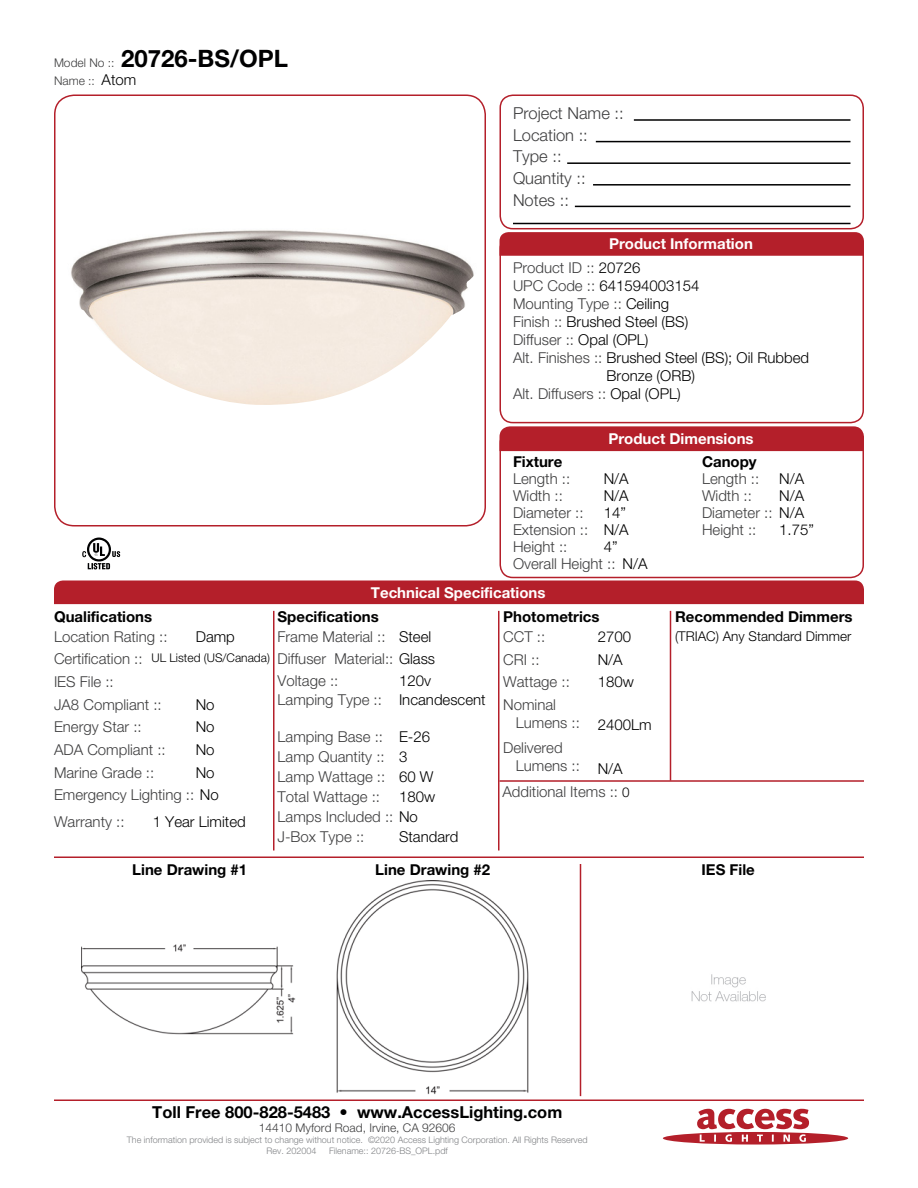
<style>
.page{position:relative;width:918px;height:1188px;background:#fff}
.page>*{position:absolute;margin:0;border:0;box-sizing:border-box;transform-origin:0 0}
.t1{font:700 24px "Helvetica Neue LT Std";color:#000001}
.Left_Justify{font:300 16.5px "Helvetica Neue LT Std";color:#3e3e3f}
.t2{font:700 16.5px "Helvetica Neue LT Std";color:#000001}
.Left_Justify-2{font:300 15px/18px "Helvetica Neue LT Std";color:#3e3e3f}
.Left_Justify-3{font:300 15px/18px "Helvetica Neue LT Std";color:#000001}
.Left_Justify-4{font:700 15px "Helvetica Neue LT Std";color:#000001}
.t3{font:700 15px "Helvetica Neue LT Std";color:#fff}
.Left_Justify-5{font:300 13.5px "Helvetica Neue LT Std";color:#000001}
.t4{font:300 12px "Helvetica Neue LT Std";color:#3e3e3f}
.Left_Justify-6{font:300 12px "Helvetica Neue LT Std";color:#000001}
.t5{font:300 9px "Helvetica Neue LT Std";color:#808285}
.s1{font-weight:300;font-size:12px;color:#3e3e3f}
.s2{font-size:15px;color:#000001}
.s3{color:#000001}
.s4{color:#3e3e3f}
.s5{font-size:13.5px;color:#000001}
</style>
<div class="page">
<svg style="left:663px;top:1109px;width:185px;height:36px"></svg>
<div style="left:499px;top:94px;width:365px;height:135px;border:2px solid #b41f2a;border-radius:13px"></div>
<div style="left:499px;top:235px;width:365px;height:188px;border:2px solid #b41f2a;border-radius:13px"></div>
<div style="left:499px;top:430px;width:365px;height:148px;border:2px solid #b41f2a;border-radius:13px"></div>
<hr style="left:634px;top:119px;width:217px;height:2px;background:#000001">
<hr style="left:596px;top:141px;width:254px;height:1px;background:#000001">
<hr style="left:593px;top:184px;width:258px;height:2px;background:#000001">
<hr style="left:567px;top:162px;width:283px;height:2px;background:#000001">
<hr style="left:575px;top:206px;width:275px;height:1px;background:#000001">
<hr style="left:513px;top:223px;width:337px;height:1px;background:#000001">
<svg style="left:500px;top:232px;width:364px;height:24px;background:#b5232d"></svg>
<div style="left:500px;top:426px;width:364px;height:25px;background:#b41f2a"></div>
<div style="left:54px;top:580px;width:810px;height:24px;background:#b41f2a"></div>
<hr style="left:54px;top:856px;width:810px;height:2px;background:#b41f2a">
<hr style="left:54px;top:1100px;width:810px;height:1px;background:#b41f2a">
<hr style="left:670px;top:611px;width:1px;height:170px;background:#b41f2a">
<hr style="left:580px;top:864px;width:1px;height:232px;background:#b41f2a">
<hr style="left:498px;top:611px;width:2px;height:239px;background:#b41f2a">
<hr style="left:273px;top:611px;width:1px;height:239px;background:#b41f2a">
<div style="left:54px;top:94px;width:432px;height:432px;border:2px solid #b41f2a;border-radius:20px"></div>
<hr style="left:500px;top:780px;width:364px;height:2px;background:#b41f2a">
<img style="left:71px;top:216px;width:413px;height:191px">
<svg style="left:82px;top:538px;width:39px;height:32px"></svg>
<img style="left:82px;top:944px;width:214px;height:91px">
<img style="left:336px;top:881px;width:193px;height:214px">
<img style="left:691px;top:974px;width:75px;height:28px">
<p class="t1" style="left:54px;top:44px;width:235px"><span class="s1">Model No ::</span> 20726-BS/OPL</p>
<p class="t4" style="left:54px;top:73px;width:84px">Name :: <span class="s2">Atom</span></p>
<p class="Left_Justify" style="left:513px;top:103px;width:112px">Project Name ::</p>
<p class="Left_Justify" style="left:513px;top:125px;width:76px">Location ::</p>
<p class="Left_Justify" style="left:513px;top:146px;width:50px">Type ::</p>
<p class="Left_Justify" style="left:513px;top:168px;width:74px">Quantity ::</p>
<p class="Left_Justify" style="left:513px;top:190px;width:57px">Notes ::</p>
<p class="t3" style="left:609px;top:235px;width:145px">Product Information</p>
<p class="Left_Justify-2" style="left:513px;top:259px;width:129px">Product ID :: <span class="s3">20726</span></p>
<p class="Left_Justify-3" style="left:513px;top:277px;width:188px"><span class="s4">UPC Code ::</span> 641594003154</p>
<p class="Left_Justify-2" style="left:513px;top:295px;width:158px">Mounting Type :: <span class="s3">Ceiling</span></p>
<p class="Left_Justify-3" style="left:513px;top:313px;width:177px"><span class="s4">Finish ::</span> Brushed Steel (BS)</p>
<p class="Left_Justify-2" style="left:513px;top:331px;width:137px">Diffuser :: <span class="s3">Opal (OPL)</span></p>
<p class="Left_Justify-3" style="left:607px;top:349px;width:204px;text-indent:-94px"><span class="s4">Alt. Finishes ::</span> Brushed Steel (BS); Oil Rubbed<br>Bronze (ORB)</p>
<p class="Left_Justify-2" style="left:513px;top:385px;width:169px">Alt. Diffusers :: <span class="s3">Opal (OPL)</span></p>
<p class="t3" style="left:608px;top:429px;width:147px">Product Dimensions</p>
<p class="Left_Justify-4" style="left:513px;top:453px;width:51px">Fixture</p>
<p class="Left_Justify-4" style="left:702px;top:453px;width:56px">Canopy</p>
<p class="Left_Justify-2" style="left:513px;top:470px;width:59px">Length ::</p>
<p class="Left_Justify-3" style="left:604px;top:470px;width:27px">N/A</p>
<p class="Left_Justify-2" style="left:702px;top:470px;width:59px">Length ::</p>
<p class="Left_Justify-3" style="left:779px;top:470px;width:27px">N/A</p>
<p class="Left_Justify-2" style="left:513px;top:487px;width:51px">Width ::</p>
<p class="Left_Justify-2" style="left:513px;top:537px;width:56px">Height ::</p>
<p class="Left_Justify-3" style="left:604px;top:487px;width:27px">N/A</p>
<p class="Left_Justify-3" style="left:604px;top:537px;width:15px">4”</p>
<p class="Left_Justify-3" style="left:779px;top:487px;width:27px">N/A</p>
<p class="Left_Justify-2" style="left:702px;top:487px;width:51px">Width ::</p>
<p class="Left_Justify-3" style="left:604px;top:503px;width:24px">14”</p>
<p class="Left_Justify-2" style="left:702px;top:503px;width:104px">Diameter :: <span class="s3">N/A</span></p>
<p class="Left_Justify-3" style="left:604px;top:520px;width:27px">N/A</p>
<p class="Left_Justify-3" style="left:779px;top:520px;width:36px">1.75”</p>
<p class="Left_Justify-2" style="left:513px;top:503px;width:72px">Diameter ::</p>
<p class="Left_Justify-2" style="left:513px;top:520px;width:77px">Extension ::</p>
<p class="Left_Justify-2" style="left:702px;top:520px;width:56px">Height ::</p>
<p class="Left_Justify-2" style="left:513px;top:554px;width:104px">Overall Height ::</p>
<p class="Left_Justify-3" style="left:622px;top:554px;width:27px">N/A</p>
<p class="t3" style="left:371px;top:583px;width:176px">Technical Specifications</p>
<p class="Left_Justify-4" style="left:54px;top:607px;width:100px">Qualifications</p>
<p class="Left_Justify-4" style="left:503px;top:607px;width:98px">Photometrics</p>
<p class="Left_Justify-4" style="left:675px;top:607px;width:179px">Recommended Dimmers</p>
<p class="Left_Justify-4" style="left:278px;top:607px;width:103px">Specifications</p>
<p class="Left_Justify-3" style="left:399px;top:627px;width:34px">Steel</p>
<p class="Left_Justify-3" style="left:399px;top:671px;width:33px">120v</p>
<p class="Left_Justify-3" style="left:196px;top:627px;width:41px">Damp</p>
<p class="Left_Justify-3" style="left:598px;top:627px;width:35px">2700</p>
<p class="Left_Justify-5" style="left:675px;top:628px;width:178px">(TRIAC) Any Standard Dimmer</p>
<p class="Left_Justify-3" style="left:598px;top:650px;width:27px">N/A</p>
<p class="Left_Justify-3" style="left:598px;top:673px;width:38px">180w</p>
<p class="Left_Justify-3" style="left:598px;top:716px;width:55px">2400Lm</p>
<p class="Left_Justify-3" style="left:598px;top:759px;width:27px">N/A</p>
<p class="Left_Justify-2" style="left:54px;top:627px;width:115px">Location Rating ::</p>
<p class="Left_Justify-2" style="left:503px;top:627px;width:43px">CCT ::</p>
<p class="Left_Justify-2" style="left:503px;top:650px;width:38px">CRI ::</p>
<p class="Left_Justify-2" style="left:503px;top:673px;width:68px">Wattage ::</p>
<p class="Left_Justify-2" style="left:516px;top:695px;width:66px;text-indent:-13px">Nominal<br>Lumens ::</p>
<p class="Left_Justify-2" style="left:516px;top:738px;width:66px;text-indent:-13px">Delivered<br>Lumens ::</p>
<p class="Left_Justify-2" style="left:278px;top:627px;width:110px">Frame Material ::</p>
<p class="Left_Justify-2" style="left:278px;top:671px;width:62px">Voltage ::</p>
<p class="Left_Justify-2" style="left:54px;top:650px;width:90px">Certification ::</p>
<p class="Left_Justify-2" style="left:54px;top:695px;width:109px">JA8 Compliant ::</p>
<p class="Left_Justify-2" style="left:278px;top:650px;width:159px">Diffuser Material:: <span class="s3">Glass</span></p>
<p class="Left_Justify-2" style="left:278px;top:691px;width:106px">Lamping Type ::</p>
<p class="Left_Justify-2" style="left:278px;top:727px;width:107px">Lamping Base ::</p>
<p class="Left_Justify-2" style="left:278px;top:747px;width:109px">Lamp Quantity ::</p>
<p class="Left_Justify-2" style="left:278px;top:767px;width:109px">Lamp Wattage ::</p>
<p class="Left_Justify-2" style="left:278px;top:787px;width:104px">Total Wattage ::</p>
<p class="Left_Justify-2" style="left:278px;top:808px;width:142px">Lamps Included :: <span class="s3">No</span></p>
<p class="Left_Justify-2" style="left:278px;top:828px;width:88px">J-Box Type ::</p>
<p class="Left_Justify-6" style="left:152px;top:651px;width:120px">UL Listed (US/Canada)</p>
<p class="Left_Justify-3" style="left:196px;top:695px;width:20px">No</p>
<p class="Left_Justify-3" style="left:196px;top:718px;width:20px">No</p>
<p class="Left_Justify-3" style="left:196px;top:740px;width:20px">No</p>
<p class="Left_Justify-3" style="left:196px;top:763px;width:20px">No</p>
<p class="Left_Justify-2" style="left:54px;top:673px;width:61px">IES File ::</p>
<p class="Left_Justify-2" style="left:54px;top:718px;width:89px">Energy Star ::</p>
<p class="Left_Justify-2" style="left:54px;top:740px;width:113px">ADA Compliant ::</p>
<p class="Left_Justify-2" style="left:54px;top:763px;width:102px">Marine Grade ::</p>
<p class="Left_Justify-2" style="left:54px;top:786px;width:166px">Emergency Lighting :: <span class="s3">No</span></p>
<p class="Left_Justify-3" style="left:399px;top:691px;width:88px">Incandescent</p>
<p class="Left_Justify-3" style="left:399px;top:727px;width:33px">E-26</p>
<p class="Left_Justify-3" style="left:399px;top:747px;width:10px">3</p>
<p class="Left_Justify-3" style="left:399px;top:767px;width:36px">60 W</p>
<p class="Left_Justify-3" style="left:399px;top:787px;width:38px">180w</p>
<p class="Left_Justify-2" style="left:502px;top:782px;width:129px">Additional Items :: <span class="s5">0</span></p>
<p class="Left_Justify-2" style="left:54px;top:813px;width:72px">Warranty ::</p>
<p class="Left_Justify-3" style="left:153px;top:813px;width:95px">1 Year Limited</p>
<p class="Left_Justify-3" style="left:399px;top:828px;width:61px">Standard</p>
<p class="Left_Justify-4" style="left:132px;top:860px;width:116px">Line Drawing #1</p>
<p class="Left_Justify-4" style="left:375px;top:860px;width:116px">Line Drawing #2</p>
<p class="Left_Justify-4" style="left:702px;top:860px;width:55px">IES File</p>
<p class="t2" style="left:152px;top:1101px;width:412px">Toll Free 800-828-5483 • www.AccessLighting.com</p>
<p class="t4" style="left:259px;top:1120px;width:198px">14410 Myford Road, Irvine, CA 92606</p>
<p class="t5" style="left:127px;top:1134px;width:462px">The information provided is subject to change without notice. ©2020 Access Lighting Corporation. All Rights Reserved</p>
<p class="t5" style="left:267px;top:1145px;width:51px">Rev. 202004</p>
<p class="t5" style="left:329px;top:1145px;width:120px">Filename:: 20726-BS_OPL.pdf</p>
</div>
